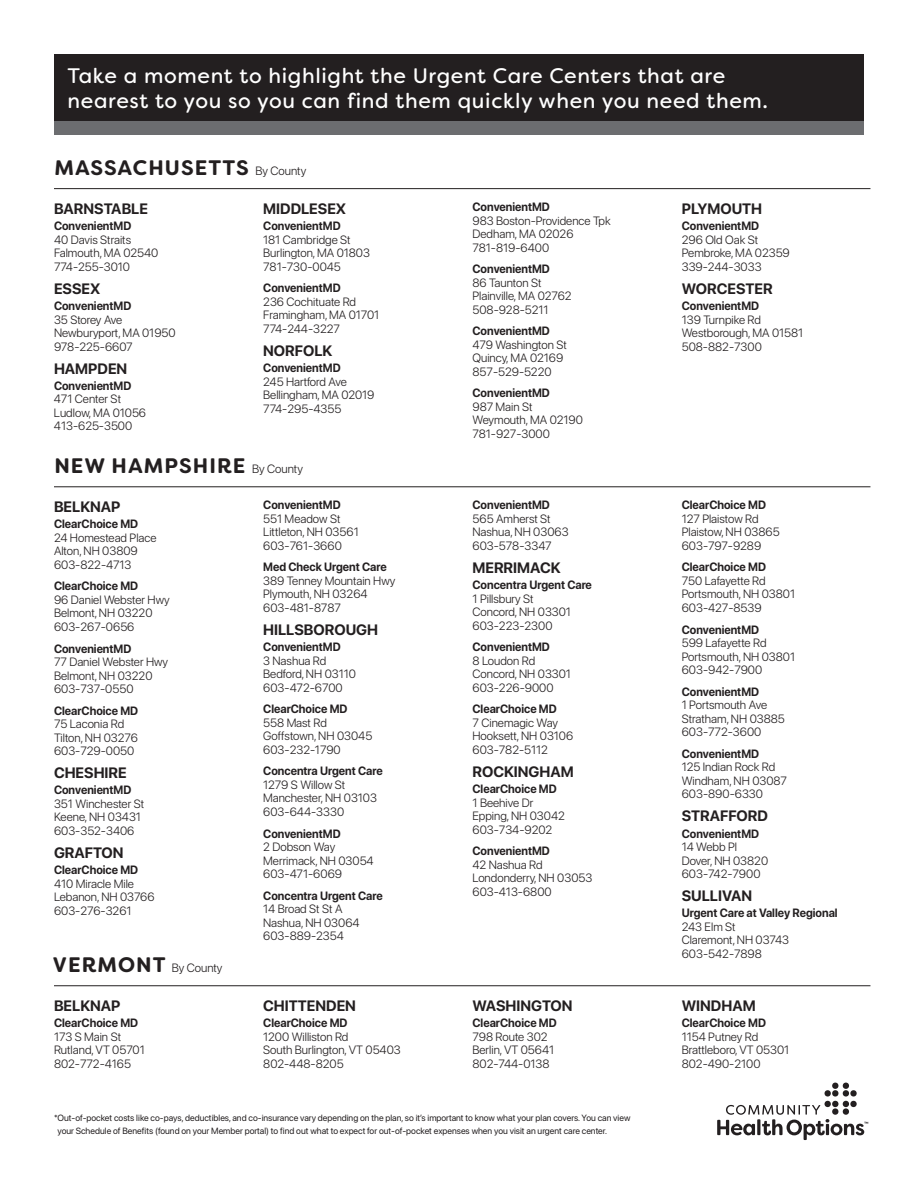
<style>
.page{position:relative;width:918px;height:1188px;background:#fff}
.page>*{position:absolute;margin:0;border:0;box-sizing:border-box;transform-origin:0 0}
.t1{font:21px/25.2px "Filson Soft";letter-spacing:.03em;color:#fff}
.t2{font:700 21px "Filson Soft";letter-spacing:.05em;color:#231f20}
.t3{font:700 15px "SF Pro Display";color:#231f20}
.t4{font:300 12px/13.5px "SF Pro Display";color:#231f20}
.t5{font:700 12px "SF Pro Display";color:#231f20;scale:.95 1}
.t6{font:9px/13.5px "SF Pro Display";color:#231f20}
.s1{font-family:"SF Pro Display";font-weight:300;font-size:12px}
.s2{font-family:"Filson Soft";font-weight:700;font-size:21px}
</style>
<div class="page">
<svg style="left:717px;top:1083px;width:151px;height:57px"></svg>
<hr style="left:54px;top:188px;width:816px;height:1px;background:#231f20">
<hr style="left:54px;top:985px;width:816px;height:1px;background:#231f20">
<hr style="left:54px;top:487px;width:816px;height:1px;background:#231f20">
<div style="left:54px;top:54px;width:810px;height:67px;background:#231f20"></div>
<div style="left:54px;top:121px;width:810px;height:14px;background:#6c6d70"></div>
<h1 class="t1" style="left:68px;top:63px;width:702px">Take a moment to highlight the Urgent Care Centers that are nearest to you so you can find them quickly when you need them.</h1>
<h1 class="t2" style="left:55px;top:154px;width:253px">MASSACHUSETTS <span class="s1">By County</span></h1>
<p class="t3" style="left:54px;top:198px;width:96px">BARNSTABLE</p>
<p class="t5" style="left:54px;top:217px;width:83px">ConvenientMD</p>
<p class="t4" style="left:54px;top:233px;width:106px">40 Davis Straits<br>Falmouth, MA 02540<br>774-255-3010</p>
<p class="t3" style="left:54px;top:278px;width:48px">ESSEX</p>
<p class="t5" style="left:54px;top:297px;width:83px">ConvenientMD</p>
<p class="t4" style="left:54px;top:313px;width:123px">35 Storey Ave<br>Newburyport, MA 01950<br>978-225-6607</p>
<p class="t3" style="left:54px;top:358px;width:75px">HAMPDEN</p>
<p class="t5" style="left:54px;top:377px;width:83px">ConvenientMD</p>
<p class="t4" style="left:54px;top:392px;width:94px">471 Center St<br>Ludlow, MA 01056<br>413-625-3500</p>
<p class="t3" style="left:263px;top:198px;width:85px">MIDDLESEX</p>
<p class="t5" style="left:263px;top:217px;width:83px">ConvenientMD</p>
<p class="t4" style="left:263px;top:233px;width:108px">181 Cambridge St<br>Burlington, MA 01803<br>781-730-0045</p>
<p class="t5" style="left:263px;top:280px;width:83px">ConvenientMD</p>
<p class="t4" style="left:263px;top:295px;width:118px">236 Cochituate Rd<br>Framingham, MA 01701<br>774-244-3227</p>
<p class="t3" style="left:263px;top:340px;width:71px">NORFOLK</p>
<p class="t5" style="left:263px;top:359px;width:83px">ConvenientMD</p>
<p class="t4" style="left:263px;top:375px;width:113px">245 Hartford Ave<br>Bellingham, MA 02019<br>774-295-4355</p>
<h1 class="t2" style="left:54px;top:452px;width:250px">NEW HAMPSHIRE <span class="s1">By County</span></h1>
<p class="t3" style="left:54px;top:496px;width:68px">BELKNAP</p>
<p class="t5" style="left:54px;top:516px;width:90px">ClearChoice MD</p>
<p class="t4" style="left:54px;top:531px;width:104px">24 Homestead Place<br>Alton, NH 03809<br>603-822-4713</p>
<p class="t5" style="left:54px;top:578px;width:90px">ClearChoice MD</p>
<p class="t4" style="left:54px;top:593px;width:117px">96 Daniel Webster Hwy<br>Belmont, NH 03220<br>603-267-0656</p>
<p class="t5" style="left:54px;top:640px;width:83px">ConvenientMD</p>
<p class="t4" style="left:54px;top:655px;width:116px">77 Daniel Webster Hwy<br>Belmont, NH 03220<br>603-737-0550</p>
<p class="t5" style="left:54px;top:702px;width:90px">ClearChoice MD</p>
<p class="t4" style="left:54px;top:717px;width:85px">75 Laconia Rd<br>Tilton, NH 03276<br>603-729-0050</p>
<p class="t3" style="left:54px;top:762px;width:74px">CHESHIRE</p>
<p class="t5" style="left:54px;top:782px;width:83px">ConvenientMD</p>
<p class="t4" style="left:54px;top:797px;width:92px">351 Winchester St<br>Keene, NH 03431<br>603-352-3406</p>
<p class="t3" style="left:54px;top:842px;width:71px">GRAFTON</p>
<p class="t5" style="left:54px;top:862px;width:90px">ClearChoice MD</p>
<p class="t4" style="left:54px;top:877px;width:102px">410 Miracle Mile<br>Lebanon, NH 03766<br>603-276-3261</p>
<p class="t5" style="left:263px;top:497px;width:83px">ConvenientMD</p>
<p class="t4" style="left:263px;top:512px;width:97px">551 Meadow St<br>Littleton, NH 03561<br>603-761-3660</p>
<p class="t5" style="left:263px;top:559px;width:132px">Med Check Urgent Care</p>
<p class="t4" style="left:263px;top:574px;width:134px">389 Tenney Mountain Hwy<br>Plymouth, NH 03264<br>603-481-8787</p>
<p class="t3" style="left:263px;top:619px;width:116px">HILLSBOROUGH</p>
<p class="t5" style="left:263px;top:638px;width:83px">ConvenientMD</p>
<p class="t4" style="left:263px;top:654px;width:94px">3 Nashua Rd<br>Bedford, NH 03110<br>603-472-6700</p>
<p class="t5" style="left:263px;top:701px;width:90px">ClearChoice MD</p>
<p class="t4" style="left:263px;top:716px;width:111px">558 Mast Rd<br>Goffstown, NH 03045<br>603-232-1790</p>
<p class="t5" style="left:263px;top:763px;width:127px">Concentra Urgent Care</p>
<p class="t4" style="left:263px;top:778px;width:115px">1279 S Willow St<br>Manchester, NH 03103<br>603-644-3330</p>
<p class="t5" style="left:263px;top:825px;width:83px">ConvenientMD</p>
<p class="t4" style="left:263px;top:840px;width:112px">2 Dobson Way<br>Merrimack, NH 03054<br>603-471-6069</p>
<p class="t5" style="left:263px;top:887px;width:127px">Concentra Urgent Care</p>
<p class="t4" style="left:263px;top:902px;width:98px">14 Broad St St A<br>Nashua, NH 03064<br>603-889-2354</p>
<p class="t4" style="left:53px;top:961px;width:171px"><span class="s2">VERMONT</span> By County</p>
<p class="t3" style="left:54px;top:995px;width:68px">BELKNAP</p>
<p class="t5" style="left:54px;top:1015px;width:90px">ClearChoice MD</p>
<p class="t4" style="left:54px;top:1030px;width:92px">173 S Main St<br>Rutland, VT 05701<br>802-772-4165</p>
<p class="t3" style="left:263px;top:995px;width:94px">CHITTENDEN</p>
<p class="t5" style="left:263px;top:1015px;width:90px">ClearChoice MD</p>
<p class="t4" style="left:263px;top:1030px;width:139px">1200 Williston Rd<br>South Burlington, VT 05403<br>802-448-8205</p>
<p class="t5" style="left:472px;top:198px;width:83px">ConvenientMD</p>
<p class="t4" style="left:472px;top:214px;width:140px">983 Boston-Providence Tpk<br>Dedham, MA 02026<br>781-819-6400</p>
<p class="t5" style="left:472px;top:260px;width:83px">ConvenientMD</p>
<p class="t4" style="left:472px;top:276px;width:101px">86 Taunton St<br>Plainville, MA 02762<br>508-928-5211</p>
<p class="t5" style="left:472px;top:323px;width:83px">ConvenientMD</p>
<p class="t4" style="left:472px;top:338px;width:96px">479 Washington St<br>Quincy, MA 02169<br>857-529-5220</p>
<p class="t5" style="left:472px;top:385px;width:83px">ConvenientMD</p>
<p class="t4" style="left:472px;top:400px;width:112px">987 Main St<br>Weymouth, MA 02190<br>781-927-3000</p>
<p class="t5" style="left:472px;top:497px;width:83px">ConvenientMD</p>
<p class="t4" style="left:472px;top:512px;width:98px">565 Amherst St<br>Nashua, NH 03063<br>603-578-3347</p>
<p class="t3" style="left:472px;top:557px;width:90px">MERRIMACK</p>
<p class="t5" style="left:472px;top:576px;width:127px">Concentra Urgent Care</p>
<p class="t4" style="left:472px;top:592px;width:100px">1 Pillsbury St<br>Concord, NH 03301<br>603-223-2300</p>
<p class="t5" style="left:472px;top:638px;width:83px">ConvenientMD</p>
<p class="t4" style="left:472px;top:654px;width:100px">8 Loudon Rd<br>Concord, NH 03301<br>603-226-9000</p>
<p class="t5" style="left:472px;top:701px;width:90px">ClearChoice MD</p>
<p class="t4" style="left:472px;top:716px;width:102px">7 Cinemagic Way<br>Hooksett, NH 03106<br>603-782-5112</p>
<p class="t3" style="left:472px;top:761px;width:103px">ROCKINGHAM</p>
<p class="t5" style="left:472px;top:780px;width:90px">ClearChoice MD</p>
<p class="t4" style="left:472px;top:796px;width:94px">1 Beehive Dr<br>Epping, NH 03042<br>603-734-9202</p>
<p class="t5" style="left:472px;top:842px;width:83px">ConvenientMD</p>
<p class="t4" style="left:472px;top:858px;width:121px">42 Nashua Rd<br>Londonderry, NH 03053<br>603-413-6800</p>
<p class="t3" style="left:472px;top:995px;width:102px">WASHINGTON</p>
<p class="t5" style="left:472px;top:1015px;width:90px">ClearChoice MD</p>
<p class="t4" style="left:472px;top:1030px;width:83px">798 Route 302<br>Berlin, VT 05641<br>802-744-0138</p>
<p class="t6" style="left:57px;top:1111px;width:575px;text-indent:-3px">*Out-of-pocket costs like co-pays, deductibles, and co-insurance vary depending on the plan, so it’s important to know what your plan covers. You can view your Schedule of Benefits (found on your Member portal) to find out what to expect for out-of-pocket expenses when you visit an urgent care center.</p>
<p class="t3" style="left:682px;top:198px;width:82px">PLYMOUTH</p>
<p class="t5" style="left:682px;top:217px;width:83px">ConvenientMD</p>
<p class="t4" style="left:682px;top:233px;width:110px">296 Old Oak St<br>Pembroke, MA 02359<br>339-244-3033</p>
<p class="t3" style="left:682px;top:278px;width:92px">WORCESTER</p>
<p class="t5" style="left:682px;top:297px;width:83px">ConvenientMD</p>
<p class="t4" style="left:682px;top:313px;width:123px">139 Turnpike Rd<br>Westborough, MA 01581<br>508-882-7300</p>
<p class="t5" style="left:682px;top:497px;width:90px">ClearChoice MD</p>
<p class="t4" style="left:682px;top:512px;width:99px">127 Plaistow Rd<br>Plaistow, NH 03865<br>603-797-9289</p>
<p class="t5" style="left:682px;top:559px;width:90px">ClearChoice MD</p>
<p class="t4" style="left:682px;top:574px;width:115px">750 Lafayette Rd<br>Portsmouth, NH 03801<br>603-427-8539</p>
<p class="t5" style="left:682px;top:621px;width:83px">ConvenientMD</p>
<p class="t4" style="left:682px;top:636px;width:115px">599 Lafayette Rd<br>Portsmouth, NH 03801<br>603-942-7900</p>
<p class="t5" style="left:682px;top:683px;width:83px">ConvenientMD</p>
<p class="t4" style="left:682px;top:698px;width:105px">1 Portsmouth Ave<br>Stratham, NH 03885<br>603-772-3600</p>
<p class="t5" style="left:682px;top:745px;width:83px">ConvenientMD</p>
<p class="t4" style="left:682px;top:760px;width:107px">125 Indian Rock Rd<br>Windham, NH 03087<br>603-890-6330</p>
<p class="t3" style="left:682px;top:805px;width:88px">STRAFFORD</p>
<p class="t5" style="left:682px;top:825px;width:83px">ConvenientMD</p>
<p class="t4" style="left:682px;top:840px;width:88px">14 Webb Pl<br>Dover, NH 03820<br>603-742-7900</p>
<p class="t3" style="left:682px;top:885px;width:72px">SULLIVAN</p>
<p class="t5" style="left:682px;top:905px;width:166px">Urgent Care at Valley Regional</p>
<p class="t4" style="left:682px;top:920px;width:109px">243 Elm St<br>Claremont, NH 03743<br>603-542-7898</p>
<p class="t3" style="left:682px;top:995px;width:75px">WINDHAM</p>
<p class="t5" style="left:682px;top:1015px;width:90px">ClearChoice MD</p>
<p class="t4" style="left:682px;top:1030px;width:109px">1154 Putney Rd<br>Brattleboro, VT 05301<br>802-490-2100</p>
</div>
